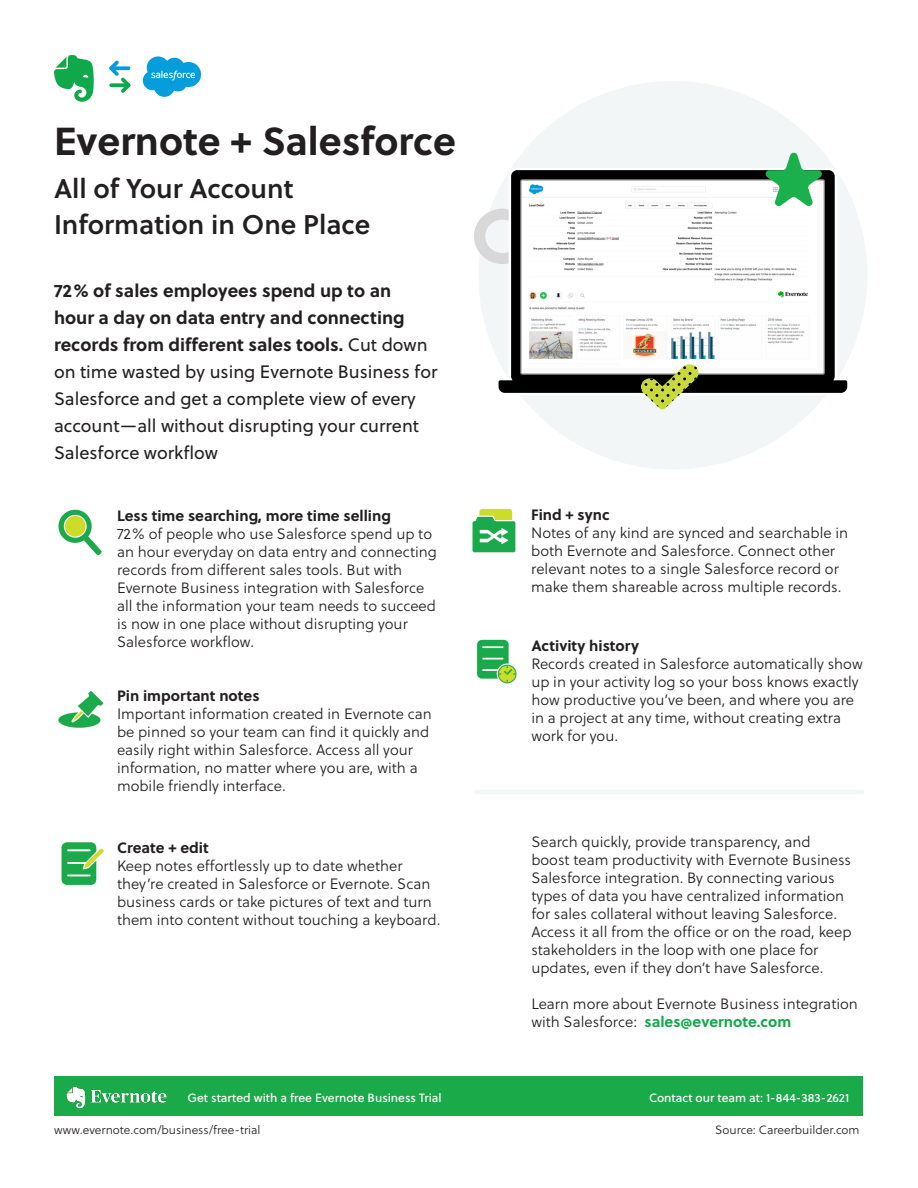
<style>
.page{position:relative;width:918px;height:1188px;background:#fff}
.page>*{position:absolute;margin:0;border:0;box-sizing:border-box;transform-origin:0 0}
.t1{font:700 39px "Soleil";color:#231f20}
.t2{font:27px/36px "Soleil Sb";color:#231f20}
.t3{font:18px/27px "Soleil";color:#231f20}
.t4{font:15px/18px "Soleil Lt";color:#231f20}
.t5{font:700 15px "Soleil";color:#231f20}
.t6{font:12px "Soleil Bk";color:#fff}
.t7{font:12px "Soleil Lt";color:#231f20}
.s1{font-weight:700}
.s2{font-family:"Soleil";font-weight:700;color:#12a84b}
</style>
<div class="page">
<div style="left:479px;top:81px;width:388px;height:389px;background:#f3f6f7;border-radius:50%"></div>
<div style="left:55px;top:1077px;width:808px;height:39px;background:#1aaa4a"></div>
<img style="left:66px;top:1087px;width:101px;height:22px">
<hr style="left:476px;top:790px;width:388px;height:4px;background:#f3f6f7">
<svg style="left:54px;top:55px;width:40px;height:47px"></svg>
<svg style="left:109px;top:60px;width:22px;height:33px"></svg>
<svg style="left:110px;top:66px;width:20px;height:4px"></svg>
<svg style="left:143px;top:56px;width:58px;height:41px"></svg>
<img style="left:61px;top:842px;width:43px;height:43px">
<img style="left:58px;top:509px;width:44px;height:47px">
<img style="left:58px;top:691px;width:46px;height:37px">
<img style="left:477px;top:639px;width:40px;height:45px">
<img style="left:472px;top:508px;width:44px;height:45px">
<svg style="left:474px;top:209px;width:22px;height:54px"></svg>
<svg style="left:496px;top:168px;width:352px;height:227px"></svg>
<div style="left:521px;top:180px;width:303px;height:194px;background:#fafafa"></div>
<div style="left:521px;top:180px;width:303px;height:194px;border:1px solid #888b8d"></div>
<img style="left:522px;top:182px;width:286px;height:185px">
<svg style="left:640px;top:363px;width:59px;height:47px"></svg>
<svg style="left:764px;top:152px;width:59px;height:55px"></svg>
<p class="t1" style="left:54px;top:111px;width:404px">Evernote + Salesforce</p>
<p class="t2" style="left:54px;top:169px;width:318px">All of Your Account<br>Information in One Place</p>
<p class="t3" style="left:54px;top:277px;width:385px"><span class="s1">72% of sales employees spend up to an<br>hour a day on data entry and connecting records from different sales tools.</span> Cut down on time wasted by using Evernote Business for Salesforce and get a complete view of every account—all without disrupting your current Salesforce workflow</p>
<p class="t5" style="left:117px;top:504px;width:276px">Less time searching, more time selling</p>
<p class="t4" style="left:117px;top:524px;width:321px">72% of people who use Salesforce spend up to an hour everyday on data entry and connecting records from different sales tools. But with Evernote Business integration with Salesforce all the information your team needs to succeed is now in one place without disrupting your Salesforce workflow.</p>
<p class="t5" style="left:117px;top:684px;width:144px">Pin important notes</p>
<p class="t4" style="left:117px;top:705px;width:316px">Important information created in Evernote can be pinned so your team can find it quickly and easily right within Salesforce. Access all your information, no matter where you are, with a mobile friendly interface.</p>
<p class="t5" style="left:117px;top:836px;width:93px">Create + edit</p>
<p class="t4" style="left:117px;top:857px;width:325px">Keep notes effortlessly up to date whether they’re created in Salesforce or Evernote. Scan business cards or take pictures of text and turn them into content without touching a keyboard.</p>
<p class="t5" style="left:531px;top:503px;width:80px">Find + sync</p>
<p class="t4" style="left:531px;top:523px;width:319px">Notes of any kind are synced and searchable in both Evernote and Salesforce. Connect other relevant notes to a single Salesforce record or make them shareable across multiple records.</p>
<p class="t5" style="left:531px;top:634px;width:109px">Activity history</p>
<p class="t4" style="left:531px;top:655px;width:333px">Records created in Salesforce automatically show up in your activity log so your boss knows exactly how productive you’ve been, and where you are in a project at any time, without creating extra work for you.</p>
<p class="t4" style="left:531px;top:832px;width:322px">Search quickly, provide transparency, and boost team productivity with Evernote Business Salesforce integration. By connecting various types of data you have centralized information for sales collateral without leaving Salesforce.<br>Access it all from the office or on the road, keep stakeholders in the loop with one place for updates, even if they don’t have Salesforce.</p>
<p class="t4" style="left:531px;top:994px;width:328px">Learn more about Evernote Business integration with Salesforce: <span class="s2">sales@evernote.com</span></p>
<p class="t6" style="left:188px;top:1088px;width:256px">Get started with a free Evernote Business Trial</p>
<p class="t6" style="left:649px;top:1088px;width:202px">Contact our team at: 1-844-383-2621</p>
<p class="t7" style="left:54px;top:1121px;width:208px">www.evernote.com/business/free-trial</p>
<p class="t7" style="left:715px;top:1121px;width:146px">Source: Careerbuilder.com</p>
</div>
